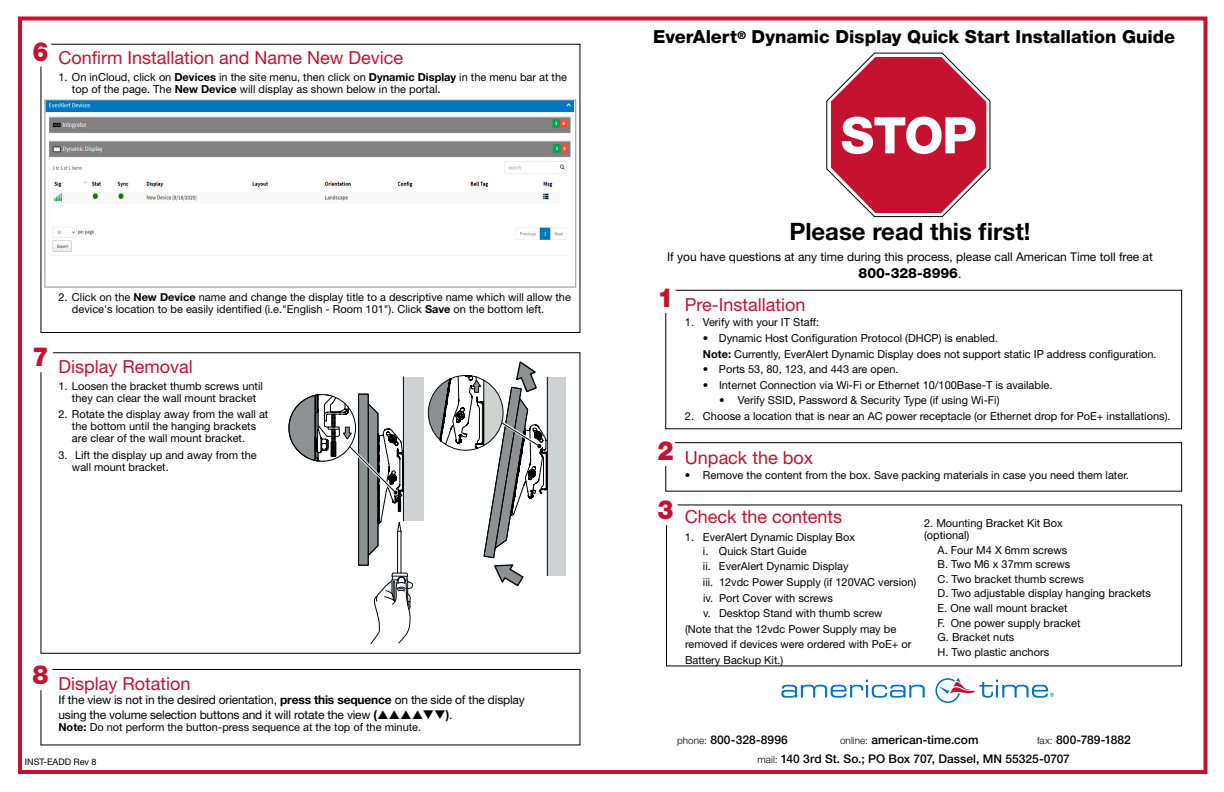
<style>
.page{position:relative;width:1224px;height:792px;background:#fff}
.page>*{position:absolute;margin:0;border:0;box-sizing:border-box;transform-origin:0 0}
.t1{font:900 26.4px "Helvetica Neue LT Std";color:#c41230;scale:.91 1}
.t2{font:700 24px "Helvetica Neue LT Std";color:#000}
.t3{font:18px "Helvetica Neue LT Std";color:#c41230}
.t4{font:800 18px "Helvetica Neue LT Std";color:#000}
.t5{font:800 14px "Helvetica Neue LT Std";color:#000}
.t6{font:12px/14.4px "Helvetica Neue LT Std";letter-spacing:-.015em;color:#000}
.t7{font:500 12px/18.2px "Helvetica Neue LT Std";color:#000}
.t8{font:700 12px "Helvetica Neue LT Std";color:#000}
.t9{font:11px/12px "Helvetica Neue LT Std";color:#000}
.t10{font:9px "Helvetica Neue LT Std";color:#000}
.s1{font-weight:700}
.s2{font-size:12px}
.s3{font-weight:400}
.s4{font-weight:400;font-size:12px}
.s5{font-weight:300;font-size:10px}
</style>
<div class="page">
<div style="left:40px;top:669px;width:540px;height:76px;border:1px solid #000"></div>
<div style="left:18px;top:16px;width:1190px;height:758px;border:4px solid #c41230"></div>
<svg style="left:826px;top:52px;width:165px;height:166px"></svg>
<svg style="left:781px;top:680px;width:144px;height:18px"></svg>
<svg style="left:935px;top:678px;width:119px;height:25px"></svg>
<div style="left:665px;top:442px;width:517px;height:50px;border:1px solid #000"></div>
<div style="left:665px;top:290px;width:517px;height:139px;border:1px solid #000"></div>
<div style="left:652px;top:286px;width:27px;height:27px;background:#fff;border-radius:50%"></div>
<div style="left:652px;top:439px;width:27px;height:27px;background:#fff;border-radius:50%"></div>
<img style="left:47px;top:102px;width:527px;height:154px">
<div style="left:45px;top:100px;width:531px;height:187px;border:1px solid #939598"></div>
<div style="left:28px;top:663px;width:27px;height:27px;background:#fff;border-radius:50%"></div>
<svg style="left:480px;top:163px;width:88px;height:508px"></svg>
<svg style="left:289px;top:361px;width:275px;height:283px"></svg>
<h1 class="t1" style="left:33px;top:36px;width:19px">6</h1>
<h3 class="t3" style="left:58px;top:47px;width:346px">Confirm Installation and Name New Device</h3>
<p class="t9" style="left:72px;top:71px;width:497px;text-indent:-13px">1. On inCloud, click on <span class="s1">Devices</span> in the site menu, then click on <span class="s1">Dynamic Display</span> in the menu bar at the top of the page. The <span class="s1">New Device</span> will display as shown below in the portal<span class="s2">.</span></p>
<p class="t9" style="left:72px;top:291px;width:500px;text-indent:-13px">2. Click on the <span class="s1">New Device</span> name and change the display title to a descriptive name which will allow the device's location to be easily identified (i.e."English - Room 101"). Click <span class="s1">Save</span> on the bottom left.</p>
<h1 class="t1" style="left:33px;top:341px;width:19px">7</h1>
<h3 class="t3" style="left:58px;top:356px;width:136px">Display Removal</h3>
<p class="t9" style="left:72px;top:380px;width:192px;text-indent:-13px">1. Loosen the bracket thumb screws until they can clear the wall mount bracket</p>
<p class="t9" style="left:72px;top:408px;width:198px;text-indent:-13px">2. Rotate the display away from the wall at the bottom until the hanging brackets are clear of the wall mount bracket.</p>
<p class="t9" style="left:72px;top:449px;width:186px;text-indent:-13px">3. Lift the display up and away from the wall mount bracket.</p>
<h1 class="t1" style="left:33px;top:659px;width:19px">8</h1>
<h3 class="t3" style="left:58px;top:673px;width:134px">Display Rotation</h3>
<p class="t6" style="left:58px;top:693px;width:468px">If the view is not in the desired orientation, <span class="s1">press this sequence</span> on the side of the display using the volume selection buttons and it will rotate the view <span class="s1">(</span></p>
<p class="t8" style="left:423px;top:707px;width:31px">❑❑)<span class="s3">.</span></p>
<p class="t9" style="left:58px;top:721px;width:364px"><span class="s1">Note:</span> Do not perform the button-press sequence at the top of the minute.</p>
<p class="t10" style="left:25px;top:756px;width:73px">INST-EADD Rev 8</p>
<h3 class="t4" style="left:653px;top:26px;width:524px">EverAlert<sup>®</sup> Dynamic Display Quick Start Installation Guide</h3>
<h2 class="t2" style="left:789px;top:216px;width:243px">Please read this first!</h2>
<p class="t6" style="left:667px;top:250px;width:487px">If you have questions at any time during this process, please call American Time toll free at</p>
<p class="t5" style="left:859px;top:265px;width:104px">800-328-8996<span class="s4">.</span></p>
<h1 class="t1" style="left:657px;top:282px;width:19px">1</h1>
<h1 class="t1" style="left:657px;top:435px;width:19px">2</h1>
<h1 class="t1" style="left:657px;top:494px;width:19px">3</h1>
<h3 class="t3" style="left:685px;top:294px;width:122px">Pre-Installation</h3>
<p class="t9" style="left:685px;top:316px;width:136px">1. Verify with your IT Staff:</p>
<p class="t9" style="left:703px;top:330px;width:455px;line-height:15.6px">• Dynamic Host Configuration Protocol (DHCP) is enabled.<br><span class="s1">Note:</span> Currently, EverAlert Dynamic Display does not support static IP address configuration.</p>
<p class="t9" style="left:703px;top:363px;width:197px">• Ports 53, 80, 123, and 443 are open.</p>
<p class="t9" style="left:703px;top:379px;width:351px">• Internet Connection via Wi-Fi or Ethernet 10/100Base-T is available.</p>
<p class="t9" style="left:719px;top:394px;width:282px">• Verify SSID, Password &amp; Security Type (if using Wi-Fi)</p>
<p class="t9" style="left:685px;top:410px;width:487px">2. Choose a location that is near an AC power receptacle (or Ethernet drop for PoE+ installations).</p>
<h3 class="t3" style="left:685px;top:447px;width:130px">Unpack the box</h3>
<p class="t9" style="left:685px;top:469px;width:446px">• Remove the content from the box. Save packing materials in case you need them later.</p>
<h3 class="t3" style="left:685px;top:506px;width:159px">Check the contents</h3>
<p class="t9" style="left:703px;top:530px;width:154px;line-height:14px;text-indent:-18px">1. EverAlert Dynamic Display Box i. Quick Start Guide</p>
<p class="t9" style="left:703px;top:560px;width:147px">ii. EverAlert Dynamic Display</p>
<p class="t9" style="left:703px;top:576px;width:215px">iii. 12vdc Power Supply (if 120VAC version)</p>
<p class="t9" style="left:703px;top:592px;width:132px">iv. Port Cover with screws</p>
<p class="t9" style="left:703px;top:607px;width:181px">v. Desktop Stand with thumb screw</p>
<p class="t9" style="left:685px;top:623px;width:213px">(Note that the 12vdc Power Supply may be</p>
<p class="t9" style="left:685px;top:638px;width:228px">removed if devices were ordered with PoE+ or</p>
<p class="t9" style="left:685px;top:654px;width:100px">Battery Backup Kit.)</p>
<p class="t9" style="left:924px;top:517px;width:140px">2. Mounting Bracket Kit Box (optional)</p>
<p class="t9" style="left:938px;top:542px;width:215px;line-height:14.6px">A. Four M4 X 6mm screws<br>B. Two M6 x 37mm screws<br>C. Two bracket thumb screws<br>D. Two adjustable display hanging brackets<br>E. One wall mount bracket<br>F. One power supply bracket<br>G. Bracket nuts<br>H. Two plastic anchors</p>
<p class="t7" style="left:677px;top:731px;width:112px"><span class="s5">phone:</span> 800-328-8996</p>
<p class="t7" style="left:840px;top:731px;width:140px"><span class="s5">online:</span> american-time.com</p>
<p class="t7" style="left:758px;top:731px;width:375px;text-indent:280px"><span class="s5">fax:</span> 800-789-1882 <span class="s5">mail:</span> 140 3rd St. So.; PO Box 707, Dassel, MN 55325-0707</p>
</div>
